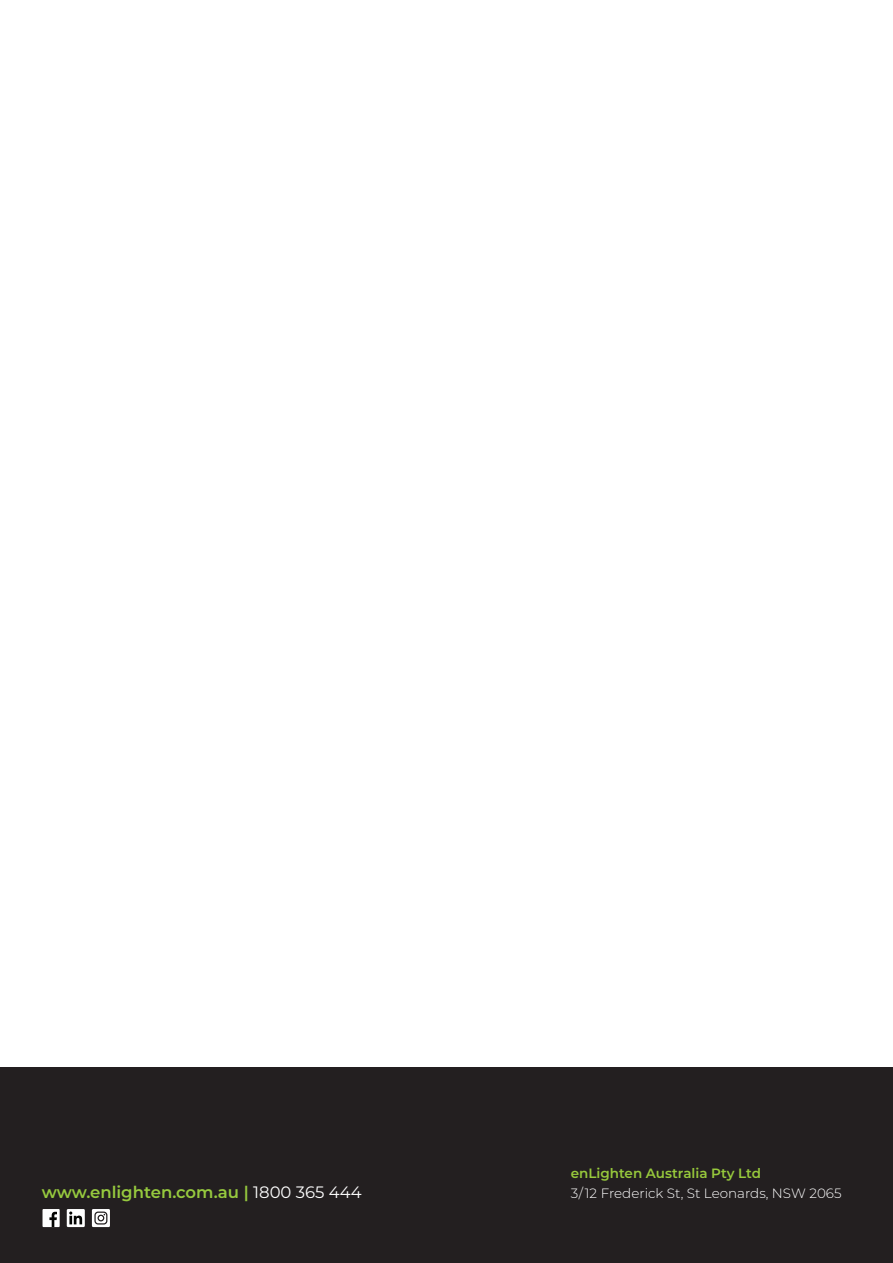
<style>
.page{position:relative;width:893px;height:1263px;background:#fff}
.page>*{position:absolute;margin:0;border:0;box-sizing:border-box;transform-origin:0 0}
.Sub_Heading{font:600 16.5px "Montserrat";color:#96c93e}
.Sub_Heading-2{font:300 13.5px "Montserrat";color:#fff}
.Sub_Heading-3{font:600 13.5px "Montserrat";color:#97c93c}
.s1{font-weight:400;color:#fff}
</style>
<div class="page">
<div style="left:0;top:1067px;width:893px;height:196px;background:#231f20"></div>
<div style="left:43px;top:1209px;width:17px;height:18px;background:#fff"></div>
<svg style="left:49px;top:1212px;width:8px;height:15px"></svg>
<svg style="left:67px;top:1209px;width:18px;height:18px"></svg>
<svg style="left:69px;top:1211px;width:13px;height:13px"></svg>
<svg style="left:92px;top:1209px;width:18px;height:18px"></svg>
<svg style="left:94px;top:1211px;width:13px;height:13px"></svg>
<p class="Sub_Heading-3" style="left:571px;top:1164px;width:192px">enLighten Australia Pty Ltd</p>
<p class="Sub_Heading" style="left:42px;top:1180px;width:321px">www.enlighten.com.au | <span class="s1">1800 365 444</span></p>
<p class="Sub_Heading-2" style="left:571px;top:1184px;width:272px">3/ 12 Frederick St, St Leonards, NSW 2065</p>
</div>
